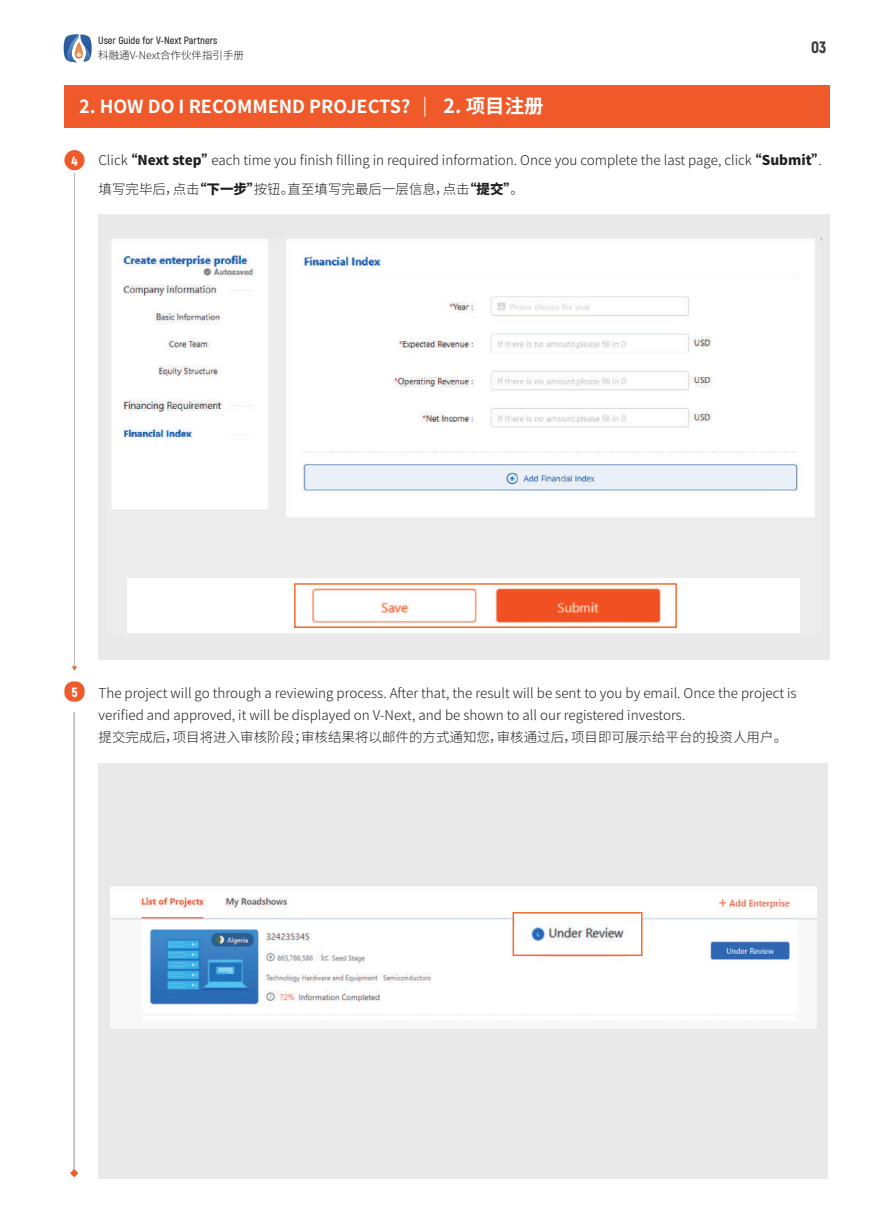
<style>
.page{position:relative;width:893px;height:1212px;background:#fff}
.page>*{position:absolute;margin:0;border:0;box-sizing:border-box;transform-origin:0 0}
.t1{font:700 19.5px "Source Han Sans CN";color:#fff}
.t2{font:700 18px "Source Han Sans CN";color:#fff}
.t3{font:900 16.5px "Akrobat";color:#3e3e3f}
.t4{font:300 13.5px/22.2px "Source Han Sans CN";color:#231f20}
.t5{font:900 13.5px "Akrobat";color:#fff}
.t6{font:600 10.5px "Akrobat";color:#231f20}
.t7{font:300 10.5px "Source Han Sans CN";color:#231f20}
.s1{font-weight:800}
</style>
<div class="page">
<svg style="left:64px;top:34px;width:28px;height:28px"></svg>
<div style="left:64px;top:85px;width:765px;height:43px;background:#f05a2a"></div>
<svg style="left:425px;top:97px;width:1px;height:20px"></svg>
<div style="left:99px;top:763px;width:729px;height:415px;background:#eae9e9"></div>
<div style="left:99px;top:214px;width:731px;height:446px;background:#eae9e9"></div>
<div style="left:64px;top:150px;width:21px;height:20px;background:#f05a2a;border-radius:50%"></div>
<hr style="left:74px;top:173px;width:1px;height:494px;background:#bcbdc0">
<svg style="left:72px;top:666px;width:5px;height:5px"></svg>
<div style="left:64px;top:681px;width:21px;height:21px;background:#f05a2a;border-radius:9px"></div>
<hr style="left:74px;top:712px;width:1px;height:459px;background:#bcbdc0">
<svg style="left:70px;top:1169px;width:8px;height:8px"></svg>
<img style="left:111px;top:238px;width:710px;height:395px">
<div style="left:128px;top:578px;width:672px;height:55px;background:#fff"></div>
<img style="left:311px;top:588px;width:350px;height:36px">
<div style="left:294px;top:583px;width:383px;height:45px;border:2px solid #f26c2f"></div>
<img style="left:110px;top:886px;width:707px;height:142px">
<img style="left:516px;top:915px;width:123px;height:38px">
<div style="left:513px;top:912px;width:129px;height:44px;border:2px solid #f26c2f"></div>
<p class="t6" style="left:98px;top:35px;width:121px">User Guide for V-Next Partners</p>
<p class="t7" style="left:98px;top:49px;width:147px">科融通V-Next合作伙伴指引手册</p>
<h2 class="t2" style="left:79px;top:96px;width:333px">2. HOW DO I RECOMMEND PROJECTS?</h2>
<h1 class="t1" style="left:444px;top:95px;width:102px">2. 项目注册</h1>
<p class="t4" style="left:99px;top:147px;width:728px;line-height:28.2px">Click <span class="s1">“Next step”</span>each time you finish filling in required information. Once you complete the last page, click <span class="s1">“Submit”</span>.填写完毕后，点击<span class="s1">“下一步”</span>按钮。直至填写完最后一层信息，点击<span class="s1">“提交”</span>。</p>
<p class="t3" style="left:811px;top:37px;width:17px">03</p>
<p class="t5" style="left:71px;top:152px;width:8px">4</p>
<p class="t5" style="left:71px;top:153px;width:6px">1</p>
<p class="t5" style="left:71px;top:683px;width:8px">5</p>
<p class="t4" style="left:99px;top:682px;width:700px">The project will go through a reviewing process. After that, the result will be sent to you by email. Once the project is verified and approved, it will be displayed on V-Next, and be shown to all our registered investors.<br>提交完成后，项目将进入审核阶段；审核结果将以邮件的方式通知您，审核通过后，项目即可展示给平台的投资人用户。</p>
</div>
